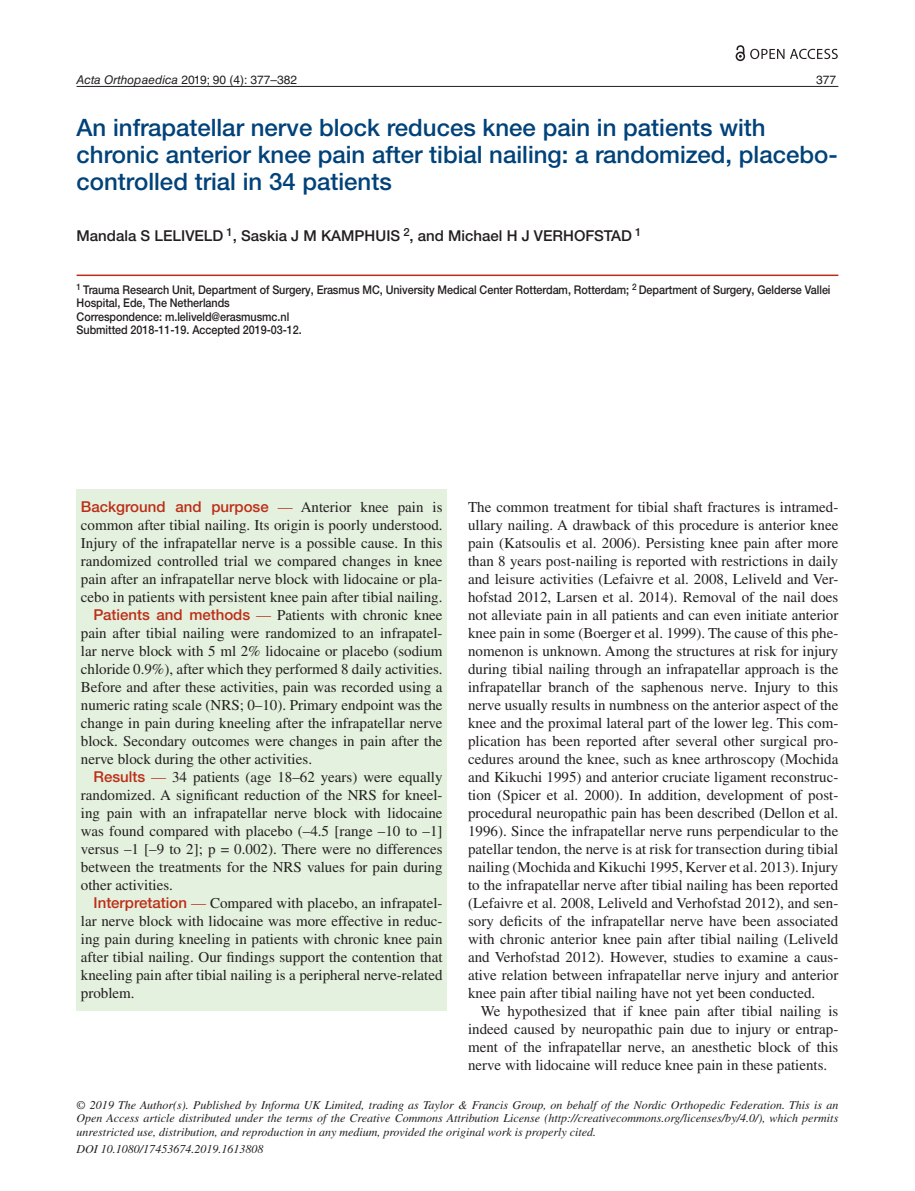
<style>
.page{position:relative;width:915px;height:1191px;background:#fff}
.page>*{position:absolute;margin:0;border:0;box-sizing:border-box;transform-origin:0 0}
.t1{font:500 24px/27px "Helvetica Neue LTW1 G";color:#004279}
.t2{font:15px/18px "Times LT Std";color:#231f20;text-align:justify}
.t3{font:500 15px "Helvetica Neue LTW1 G";color:#231f20}
.t4{font:500 15px "Helvetica Neue LTW1 G";color:#bc2e18}
.t5{font:italic 12px/13.5px "Times LT Std";color:#231f20;text-align:justify}
.t6{font:500 12px/13.5px "Helvetica Neue LTW1 G";letter-spacing:-.005em;color:#231f20;scale:.9 1}
.t7{font:12px "Helvetica LT Std";color:#231f20}
.s1{font-style:italic}
.s2{font-family:"Times LT Std";font-weight:400}
.s3{font-family:"Times LT Std";font-weight:400;color:#231f20}
.s4{font-family:"Helvetica Neue LTW1 G";font-weight:500;color:#bc2e18}
.s5{color:#bc2e18}
</style>
<div class="page">
<hr style="left:77px;top:86px;width:761px;height:1px;background:#231f20">
<div style="left:77px;top:489px;width:369px;height:521px;background:#e4f1de"></div>
<hr style="left:77px;top:274px;width:761px;height:2px;background:#bc2e18">
<svg style="left:735px;top:45px;width:9px;height:16px"></svg>
<svg style="left:750px;top:49px;width:87px;height:10px"></svg>
<p class="t7" style="left:77px;top:72px;width:222px"><span class="s1">Acta Orthopaedica</span> 2019; 90 (4): 377–382</p>
<p class="t7" style="left:816px;top:72px;width:22px">377</p>
<h1 class="t1" style="left:77px;top:114px;width:762px">An infrapatellar nerve block reduces knee pain in patients with chronic anterior knee pain after tibial nailing: a randomized, placebo&shy;controlled trial in 34 patients</h1>
<p class="t3" style="left:77px;top:227px;width:566px">Mandala S LELIVELD <sup>1</sup>, Saskia J M KAMPHUIS <sup>2</sup>, and Michael H J VERHOFSTAD <sup>1</sup></p>
<p class="t6" style="left:77px;top:283px;width:838px"><sup>1</sup> Trauma Research Unit, Department of Surgery, Erasmus MC, University Medical Center Rotterdam, Rotterdam; <sup>2</sup> Department of Surgery, Gelderse Vallei Hospital, Ede, The Netherlands<br>Correspondence: m.leliveld@erasmusmc.nl<br>Submitted 2018-11-19. Accepted 2019-03-12.</p>
<p class="t4" style="left:81px;top:497px;width:363px">Background and purpose <span class="s2">—</span> <span class="s3">Anterior knee pain is</span></p>
<p class="t2" style="left:81px;top:515px;width:363px">common after tibial nailing. Its origin is poorly understood.</p>
<p class="t2" style="left:81px;top:533px;width:363px">Injury of the infrapatellar nerve is a possible cause. In this</p>
<p class="t2" style="left:81px;top:551px;width:363px">randomized controlled trial we compared changes in knee</p>
<p class="t2" style="left:81px;top:569px;width:363px">pain after an infrapatellar nerve block with lidocaine or pla-</p>
<p class="t2" style="left:81px;top:587px;width:363px">cebo in patients with persistent knee pain after tibial nailing.</p>
<p class="t2" style="left:94px;top:605px;width:350px"><span class="s4">Patients and methods</span> <span class="s5">—</span> Patients with chronic knee</p>
<p class="t2" style="left:81px;top:623px;width:363px">pain after tibial nailing were randomized to an infrapatel-</p>
<p class="t2" style="left:81px;top:641px;width:363px">lar nerve block with 5 ml 2% lidocaine or placebo (sodium</p>
<p class="t2" style="left:81px;top:659px;width:363px">chloride 0.9%), after which they performed 8 daily activities.</p>
<p class="t2" style="left:81px;top:677px;width:363px">Before and after these activities, pain was recorded using a</p>
<p class="t2" style="left:81px;top:695px;width:363px">numeric rating scale (NRS; 0–10). Primary endpoint was the</p>
<p class="t2" style="left:81px;top:713px;width:363px">change in pain during kneeling after the infrapatellar nerve</p>
<p class="t2" style="left:81px;top:731px;width:363px">block. Secondary outcomes were changes in pain after the</p>
<p class="t2" style="left:81px;top:749px;width:233px">nerve block during the other activities.</p>
<p class="t2" style="left:94px;top:767px;width:350px"><span class="s4">Results</span> <span class="s5">—</span> 34 patients (age 18–62 years) were equally</p>
<p class="t2" style="left:81px;top:785px;width:363px">randomized. A significant reduction of the NRS for kneel-</p>
<p class="t2" style="left:81px;top:803px;width:363px">ing pain with an infrapatellar nerve block with lidocaine</p>
<p class="t2" style="left:81px;top:821px;width:363px">was found compared with placebo (–4.5 [range –10 to –1]</p>
<p class="t2" style="left:81px;top:839px;width:363px">versus –1 [–9 to 2]; p = 0.002). There were no differences</p>
<p class="t2" style="left:81px;top:857px;width:363px">between the treatments for the NRS values for pain during</p>
<p class="t2" style="left:81px;top:875px;width:94px">other activities.</p>
<p class="t2" style="left:94px;top:893px;width:350px"><span class="s4">Interpretation</span> <span class="s5">—</span> Compared with placebo, an infrapatel-</p>
<p class="t2" style="left:81px;top:911px;width:363px">lar nerve block with lidocaine was more effective in reduc-</p>
<p class="t2" style="left:81px;top:929px;width:363px">ing pain during kneeling in patients with chronic knee pain</p>
<p class="t2" style="left:81px;top:947px;width:363px">after tibial nailing. Our findings support the contention that</p>
<p class="t2" style="left:81px;top:965px;width:363px">kneeling pain after tibial nailing is a peripheral nerve-related</p>
<p class="t2" style="left:81px;top:983px;width:55px">problem.</p>
<p class="t2" style="left:468px;top:497px;width:371px">The common treatment for tibial shaft fractures is intramed&shy;ullary nailing. A drawback of this procedure is anterior knee pain (Katsoulis et al. 2006). Persisting knee pain after more than 8 years post-nailing is reported with restrictions in daily and leisure activities (Lefaivre et al. 2008, Leliveld and Ver&shy;hofstad 2012, Larsen et al. 2014). Removal of the nail does not alleviate pain in all patients and can even initiate anterior knee pain in some (Boerger et al. 1999). The cause of this phe&shy;nomenon is unknown. Among the structures at risk for injury during tibial nailing through an infrapatellar approach is the infrapatellar branch of the saphenous nerve. Injury to this nerve usually results in numbness on the anterior aspect of the knee and the proximal lateral part of the lower leg. This com&shy;plication has been reported after several other surgical pro&shy;cedures around the knee, such as knee arthroscopy (Mochida and Kikuchi 1995) and anterior cruciate ligament reconstruc&shy;tion (Spicer et al. 2000). In addition, development of post&shy;procedural neuropathic pain has been described (Dellon et al.<br>1996). Since the infrapatellar nerve runs perpendicular to the patellar tendon, the nerve is at risk for transection during tibial nailing (Mochida and Kikuchi 1995, Kerver et al. 2013). Injury to the infrapatellar nerve after tibial nailing has been reported (Lefaivre et al. 2008, Leliveld and Verhofstad 2012), and sen&shy;sory deficits of the infrapatellar nerve have been associated with chronic anterior knee pain after tibial nailing (Leliveld and Verhofstad 2012). However, studies to examine a caus&shy;ative relation between infrapatellar nerve injury and anterior knee pain after tibial nailing have not yet been conducted.</p>
<p class="t2" style="left:468px;top:1001px;width:371px;text-indent:13px">We hypothesized that if knee pain after tibial nailing is indeed caused by neuropathic pain due to injury or entrap&shy;ment of the infrapatellar nerve, an anesthetic block of this nerve with lidocaine will reduce knee pain in these patients.</p>
<p class="t5" style="left:77px;top:1098px;width:763px">© 2019 The Author(s). Published by Informa UK Limited, trading as Taylor &amp; Francis Group, on behalf of the Nordic Orthopedic Federation. This is an Open Access article distributed under the terms of the Creative Commons Attribution License (http://creativecommons.org/licenses/by/4.0/), which permits unrestricted use, distribution, and reproduction in any medium, provided the original work is properly cited.</p>
<p class="t5" style="left:77px;top:1142px;width:188px">DOI 10.1080/17453674.2019.1613808</p>
</div>
